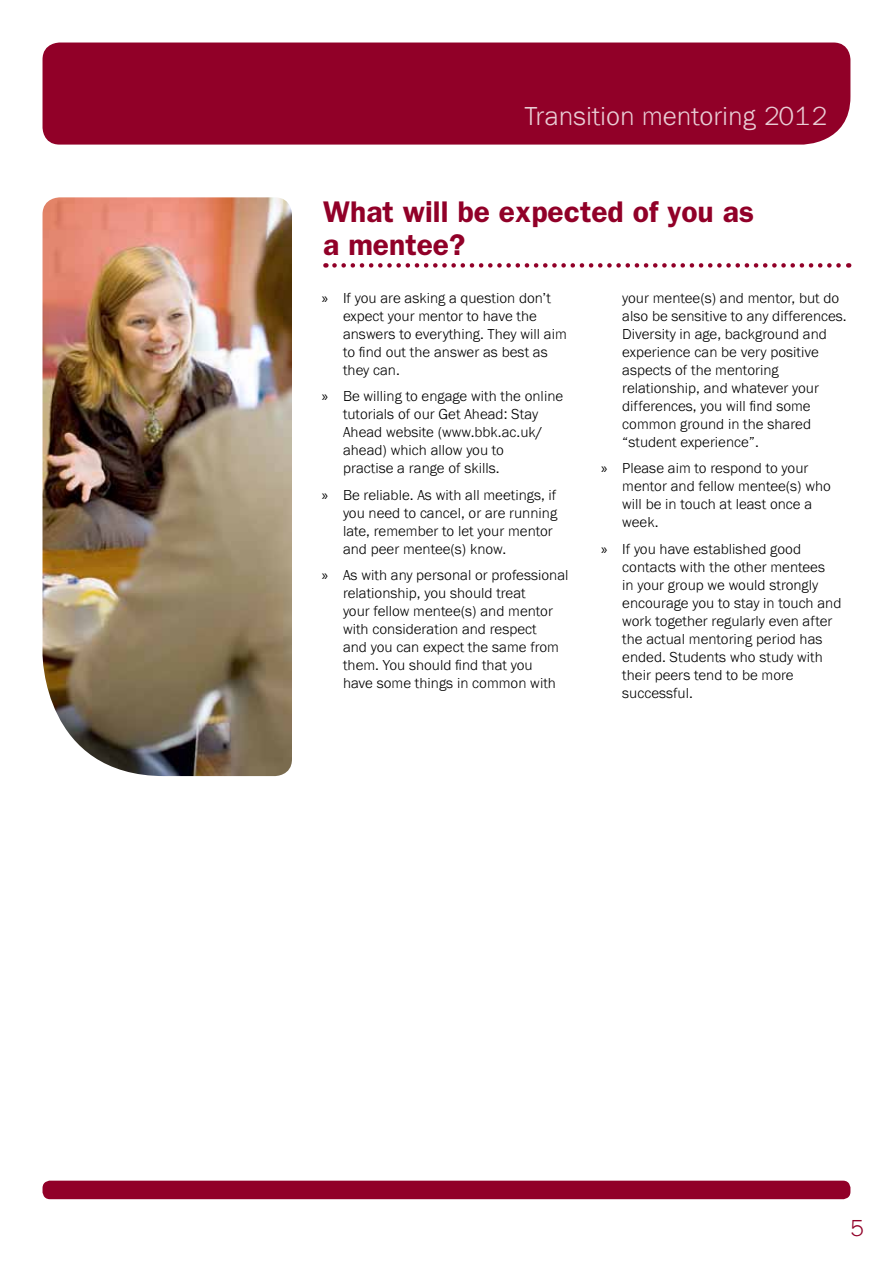
<style>
.page{position:relative;width:893px;height:1263px;background:#fff}
.page>*{position:absolute;margin:0;border:0;box-sizing:border-box;transform-origin:0 0}
.t1{font:600 30px/33px "Franklin Gothic";color:#910028}
.t2{font:300 27px "Franklin Got URWT";color:#e9ccd4}
.t3{font:300 24px "Franklin Got URWT";color:#910028}
.t4{font:300 15px/18px "Franklin Got URWT";color:#000}
.s1{font-family:"Myriad Pro";font-weight:400}
</style>
<div class="page">
<div style="left:43px;top:43px;width:807px;height:102px;background:#910028"></div>
<img style="left:43px;top:197px;width:249px;height:579px">
<div style="left:43px;top:1180px;width:807px;height:19px;background:#910028;border-radius:7px"></div>
<svg style="left:334px;top:263px;width:515px;height:5px"></svg>
<h2 class="t2" style="left:524px;top:101px;width:303px">Transition mentoring 2012</h2>
<h1 class="t1" style="left:323px;top:194px;width:432px">What will be expected of you as a mentee?</h1>
<p class="t4" style="left:343px;top:289px;width:225px;text-indent:-21px"><span class="s1">»</span> If you are asking a question don’t expect your mentor to have the answers to everything. They will aim to find out the answer as best as they can.</p>
<p class="t4" style="left:343px;top:387px;width:222px;text-indent:-21px"><span class="s1">»</span> Be willing to engage with the online tutorials of our Get Ahead: Stay<br>Ahead website (www.bbk.ac.uk/ ahead) which allow you to<br>practise a range of skills.</p>
<p class="t4" style="left:343px;top:486px;width:216px;text-indent:-21px"><span class="s1">»</span> Be reliable. As with all meetings, if you need to cancel, or are running late, remember to let your mentor and peer mentee(s) know.</p>
<p class="t4" style="left:343px;top:566px;width:227px;text-indent:-21px"><span class="s1">»</span> As with any personal or professional relationship, you should treat<br>your fellow mentee(s) and mentor with consideration and respect<br>and you can expect the same from them. You should find that you<br>have some things in common with</p>
<p class="t4" style="left:622px;top:289px;width:226px">your mentee(s) and mentor, but do also be sensitive to any differences.<br>Diversity in age, background and experience can be very positive aspects of the mentoring relationship, and whatever your differences, you will find some common ground in the shared “student experience”.</p>
<p class="t4" style="left:622px;top:459px;width:210px;text-indent:-21px"><span class="s1">»</span> Please aim to respond to your mentor and fellow mentee(s) who will be in touch at least once a week.</p>
<p class="t4" style="left:622px;top:540px;width:221px;text-indent:-21px"><span class="s1">»</span> If you have established good contacts with the other mentees<br>in your group we would strongly encourage you to stay in touch and work together regularly even after the actual mentoring period has ended. Students who study with their peers tend to be more successful.</p>
<h3 class="t3" style="left:850px;top:1215px;width:16px">5</h3>
</div>
